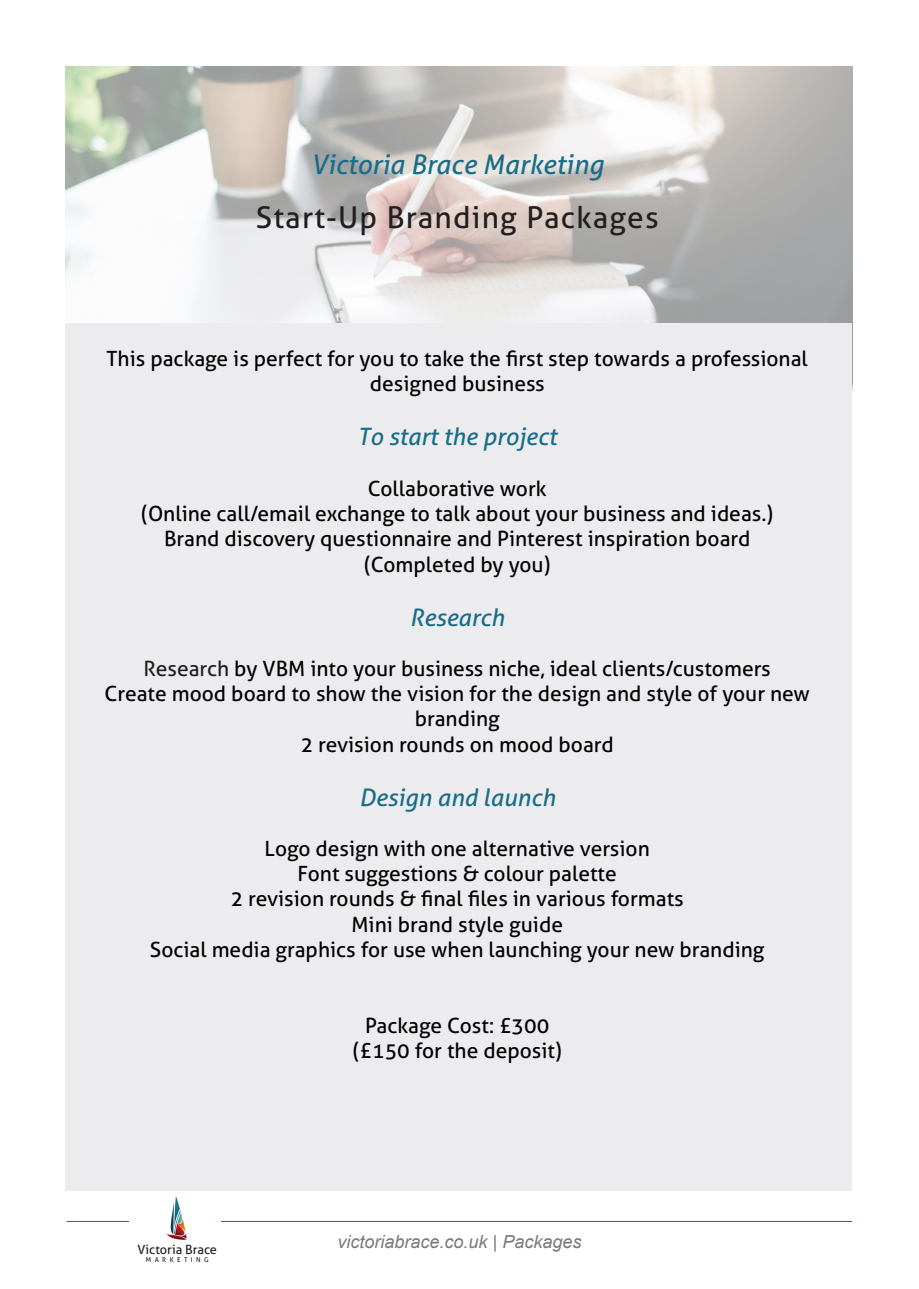
<style>
.page{position:relative;width:919px;height:1289px;background:#fff}
.page>*{position:absolute;margin:0;border:0;box-sizing:border-box;transform-origin:0 0}
.t1{font:30px "Aller";letter-spacing:.04em;color:#231f20}
.t2{font:italic 27px "Aller";color:#196d89}
.t3{font:italic 24px "Aller";color:#196d89}
.t4{font:21px "Aller";color:#000}
.t5{font:italic 18px "Arial";color:#787a7d}
.t6{font:12.75px "Aller";color:#231f20}
.t7{font:6.75px "Aller";letter-spacing:.5em;color:#231f20}
.s1{color:#231f20}
</style>
<div class="page">
<hr style="left:182px;top:1220px;width:670px;height:1px;background:#196d89">
<hr style="left:67px;top:1220px;width:62px;height:1px;background:#196d89">
<div style="left:129px;top:1179px;width:92px;height:109px;background:#fff"></div>
<svg style="left:166px;top:1196px;width:21px;height:44px"></svg>
<img style="left:66px;top:67px;width:786px;height:256px">
<div style="left:65px;top:323px;width:787px;height:868px;background:#ececee"></div>
<p class="t2" style="left:311px;top:148px;width:294px">Victoria Brace Marketing</p>
<p class="t1" style="left:256px;top:199px;width:404px">Start-Up Branding Packages</p>
<p class="t4" style="left:107px;top:346px;width:702px">This package is perfect for you to take the first step towards a professional</p>
<p class="t4" style="left:370px;top:371px;width:176px">designed business</p>
<p class="t3" style="left:357px;top:422px;width:201px">To start the project</p>
<p class="t4" style="left:368px;top:475px;width:180px">Collaborative work</p>
<p class="t4" style="left:141px;top:501px;width:633px">(Online call/email exchange to talk about your business and ideas.)</p>
<p class="t4" style="left:164px;top:526px;width:587px">Brand discovery questionnaire and Pinterest inspiration board</p>
<p class="t4" style="left:364px;top:551px;width:188px">(Completed by you)</p>
<p class="t3" style="left:410px;top:602px;width:96px">Research</p>
<p class="t4" style="left:144px;top:655px;width:628px"><span class="s1">Research</span> by VBM into your business niche, ideal clients/customers</p>
<p class="t4" style="left:105px;top:681px;width:706px">Create mood board to show the vision for the design and style of your new</p>
<p class="t4" style="left:414px;top:706px;width:87px">branding</p>
<p class="t4" style="left:301px;top:731px;width:314px">2 revision rounds on mood board</p>
<p class="t3" style="left:359px;top:782px;width:198px">Design and launch</p>
<p class="t4" style="left:264px;top:835px;width:386px">Logo design with one alternative version</p>
<p class="t4" style="left:297px;top:861px;width:321px">Font suggestions &amp; colour palette</p>
<p class="t4" style="left:231px;top:886px;width:454px">2 revision rounds &amp; final files in various formats</p>
<p class="t4" style="left:351px;top:911px;width:213px">Mini brand style guide</p>
<p class="t4" style="left:150px;top:936px;width:616px">Social media graphics for use when launching your new branding</p>
<p class="t6" style="left:138px;top:1241px;width:81px">Victoria Brace</p>
<p class="t7" style="left:146px;top:1255px;width:64px">MARKETING</p>
<p class="t4" style="left:365px;top:1012px;width:186px">Package Cost: £300</p>
<p class="t4" style="left:353px;top:1037px;width:210px">(£150 for the deposit)</p>
<p class="t5" style="left:337px;top:1229px;width:245px">victoriabrace.co.uk | Packages</p>
</div>
